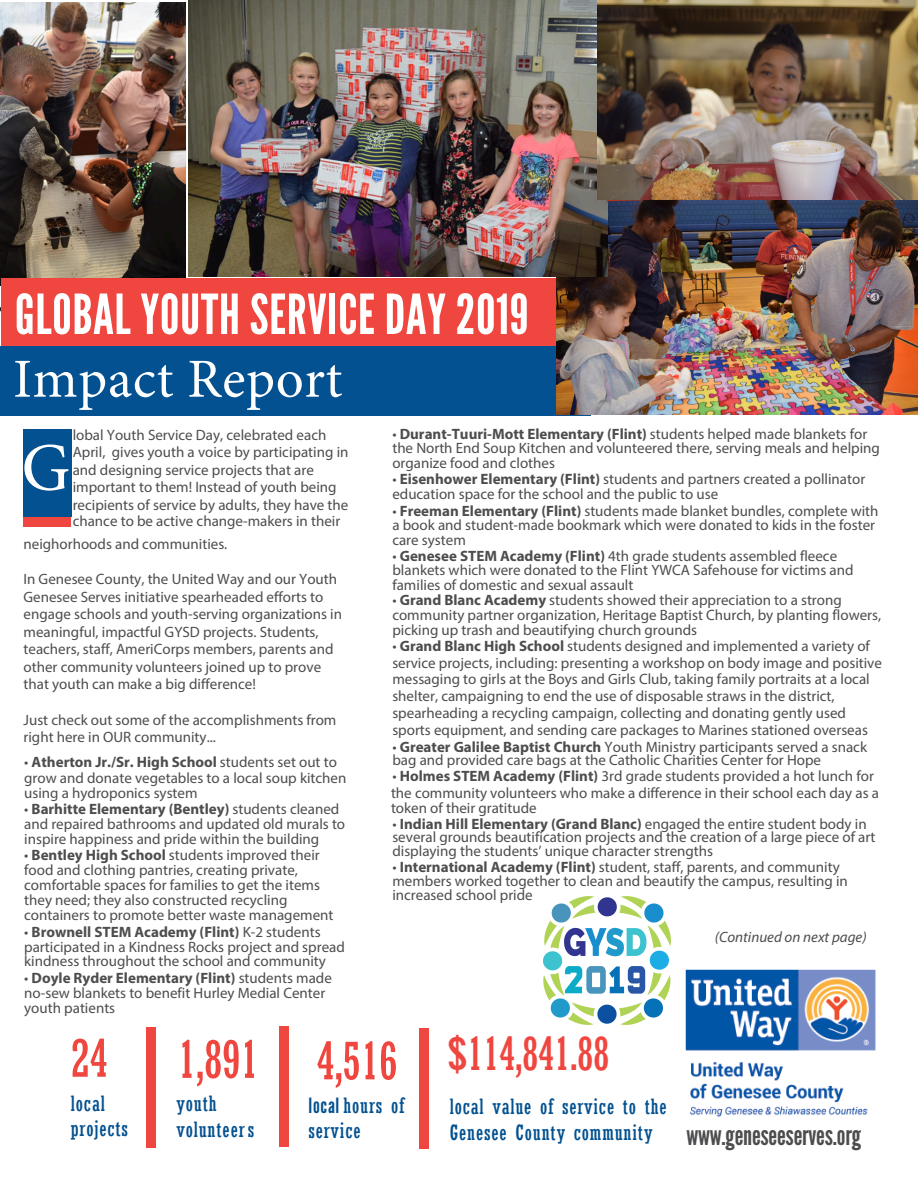
<style>
.page{position:relative;width:918px;height:1188px;background:#fff}
.page>*{position:absolute;margin:0;border:0;box-sizing:border-box;transform-origin:0 0}
.t1{font:67.8px "Minion Pro";color:#fff}
.t2{font:55.05px "League Gothic";letter-spacing:.01em;color:#fff}
.t3{font:55.05px "Minion Pro";letter-spacing:.01em;color:#fff}
.t4{font:condensed 51px "Rockwell";letter-spacing:-.01em;color:#ef473f}
.t5{font:condensed 45px "Rockwell";letter-spacing:-.01em;color:#ef473f}
.t6{font:27px "League Gothic";letter-spacing:-.01em;color:#4d4d4f}
.t7{font:condensed 21px/25.2px "Rockwell";letter-spacing:.04em;color:#035190}
.t8{font:21px "Rockwell Condensed";letter-spacing:.04em;color:#035190}
.t9{font:16.8px "Symbol";color:#050504}
.t10{font:15px/14.9px "Myriad Pro";color:#4d4d4f}
.t11{font:italic 15px "Myriad Pro";color:#4d4d4f}
.s1{font-weight:700}
.s2{font-family:"League Gothic";font-stretch:normal}
</style>
<div class="page">
<img style="left:0;top:3px;width:186px;height:283px">
<div style="left:24px;top:430px;width:48px;height:87px;background:#035190"></div>
<div style="left:23px;top:517px;width:48px;height:10px;background:#ef473f"></div>
<div style="left:2px;top:279px;width:554px;height:69px;background:#ef473f"></div>
<div style="left:147px;top:1027px;width:9px;height:120px;background:#ef473f"></div>
<div style="left:279px;top:1026px;width:10px;height:121px;background:#ef473f"></div>
<img style="left:685px;top:969px;width:191px;height:147px">
<div style="left:0;top:346px;width:591px;height:69px;background:#035190"></div>
<div style="left:420px;top:1028px;width:9px;height:120px;background:#ef473f"></div>
<img style="left:544px;top:896px;width:127px;height:129px">
<img style="left:556px;top:200px;width:362px;height:214px">
<img style="left:189px;top:0;width:418px;height:277px">
<img style="left:597px;top:0;width:321px;height:200px">
<p class="t9" style="left:0;top:297px;width:9px">•</p>
<h2 class="t2" style="left:15px;top:282px;width:515px">GLOBAL YOUTH SERVICE DAY 2019</h2>
<h2 class="t3" style="left:13px;top:342px;width:331px">Impact Report</h2>
<p class="t10" style="left:392px;top:426px;width:489px">• <span class="s1">Durant-Tuuri-Mott Elementary (Flint)</span> students helped made blankets for the North End Soup Kitchen and volunteered there, serving meals and helping organize food and clothes</p>
<p class="t10" style="left:392px;top:472px;width:474px">• <span class="s1">Eisenhower Elementary (Flint)</span> students and partners created a pollinator education space for the school and the public to use</p>
<p class="t10" style="left:392px;top:503px;width:488px">• <span class="s1">Freeman Elementary (Flint)</span> students made blanket bundles, complete with a book and student-made bookmark which were donated to kids in the foster care system</p>
<p class="t10" style="left:392px;top:549px;width:463px;line-height:14.2px">• <span class="s1">Genesee STEM Academy (Flint)</span> 4th grade students assembled fleece blankets which were donated to the Flint YWCA Safehouse for victims and families of domestic and sexual assault</p>
<p class="t10" style="left:392px;top:593px;width:490px">• <span class="s1">Grand Blanc Academy</span> students showed their appreciation to a strong community partner organization, Heritage Baptist Church, by planting flowers, picking up trash and beautifying church grounds</p>
<p class="t10" style="left:392px;top:637px;width:491px;line-height:16.8px">• <span class="s1">Grand Blanc High School</span> students designed and implemented a variety of service projects, including: presenting a workshop on body image and positive messaging to girls at the Boys and Girls Club, taking family portraits at a local shelter, campaigning to end the use of disposable straws in the district, spearheading a recycling campaign, collecting and donating gently used sports equipment, and sending care packages to Marines stationed overseas</p>
<p class="t10" style="left:392px;top:740px;width:476px;line-height:13.4px">• <span class="s1">Greater Galilee Baptist Church</span> Youth Ministry participants served a snack bag and provided care bags at the Catholic Charities Center for Hope</p>
<p class="t10" style="left:392px;top:768px;width:483px">• <span class="s1">Holmes STEM Academy (Flint)</span> 3rd grade students provided a hot lunch for</p>
<p class="t10" style="left:73px;top:426px;width:277px;line-height:17.4px">lobal Youth Service Day, celebrated each April, gives youth a voice by participating in and designing service projects that are important to them! Instead of youth being recipients of service by adults, they have the chance to be active change-makers in their</p>
<h1 class="t1" style="left:21px;top:423px;width:50px">G</h1>
<p class="t10" style="left:24px;top:536px;width:205px">neighorhoods and communities.</p>
<p class="t10" style="left:24px;top:570px;width:320px;line-height:17.5px">In Genesee County, the United Way and our Youth Genesee Serves initiative spearheaded efforts to engage schools and youth-serving organizations in meaningful, impactful GYSD projects. Students, teachers, staff, AmeriCorps members, parents and other community volunteers joined up to prove that youth can make a big difference!</p>
<p class="t10" style="left:24px;top:711px;width:314px;line-height:17.7px">Just check out some of the accomplishments from right here in OUR community...</p>
<p class="t10" style="left:24px;top:755px;width:324px;line-height:15.3px">• <span class="s1">Atherton Jr./Sr. High School</span> students set out to grow and donate vegetables to a local soup kitchen using a hydroponics system</p>
<p class="t10" style="left:24px;top:801px;width:322px">• <span class="s1">Barhitte Elementary (Bentley)</span> students cleaned and repaired bathrooms and updated old murals to inspire happiness and pride within the building</p>
<p class="t10" style="left:24px;top:848px;width:311px">• <span class="s1">Bentley High School</span> students improved their food and clothing pantries, creating private, comfortable spaces for families to get the items they need; they also constructed recycling containers to promote better waste management</p>
<p class="t10" style="left:24px;top:924px;width:322px">• <span class="s1">Brownell STEM Academy (Flint)</span> K-2 students participated in a Kindness Rocks project and spread kindness throughout the school and community</p>
<p class="t10" style="left:24px;top:970px;width:309px">• <span class="s1">Doyle Ryder Elementary (Flint)</span> students made no-sew blankets to benefit Hurley Medial Center youth patients</p>
<h3 class="t4" style="left:178px;top:1030px;width:83px">1,891</h3>
<h3 class="t5" style="left:448px;top:1028px;width:164px">$114,841.88</h3>
<h3 class="t7" style="left:450px;top:1095px;width:218px">local value of service to the<br>Genesee County community</h3>
<p class="t10" style="left:391px;top:785px;width:490px">the community volunteers who make a difference in their school each day as a token of their gratitude</p>
<p class="t10" style="left:392px;top:816px;width:485px;line-height:13.8px">• <span class="s1">Indian Hill Elementary (Grand Blanc)</span> engaged the entire student body in several grounds beautification projects and the creation of a large piece of art displaying the students’ unique character strengths</p>
<p class="t10" style="left:392px;top:860px;width:457px;line-height:13.8px">• <span class="s1">International Academy (Flint)</span> student, staff, parents, and community members worked together to clean and beautify the campus, resulting in increased school pride</p>
<p class="t11" style="left:715px;top:928px;width:153px">(Continued on next page)</p>
<h3 class="t4" style="left:71px;top:1029px;width:38px">24</h3>
<h3 class="t7" style="left:71px;top:1091px;width:59px">local projects</h3>
<h3 class="t7" style="left:176px;top:1091px;width:42px">youth</h3>
<h3 class="t4" style="left:316px;top:1032px;width:83px">4,516</h3>
<h3 class="t7" style="left:308px;top:1093px;width:97px"><span class="s2">local</span> hours of service</h3>
<h3 class="t8" style="left:176px;top:1117px;width:80px">volunteers</h3>
<h3 class="t6" style="left:686px;top:1119px;width:176px">www.geneseeserves.org</h3>
</div>
